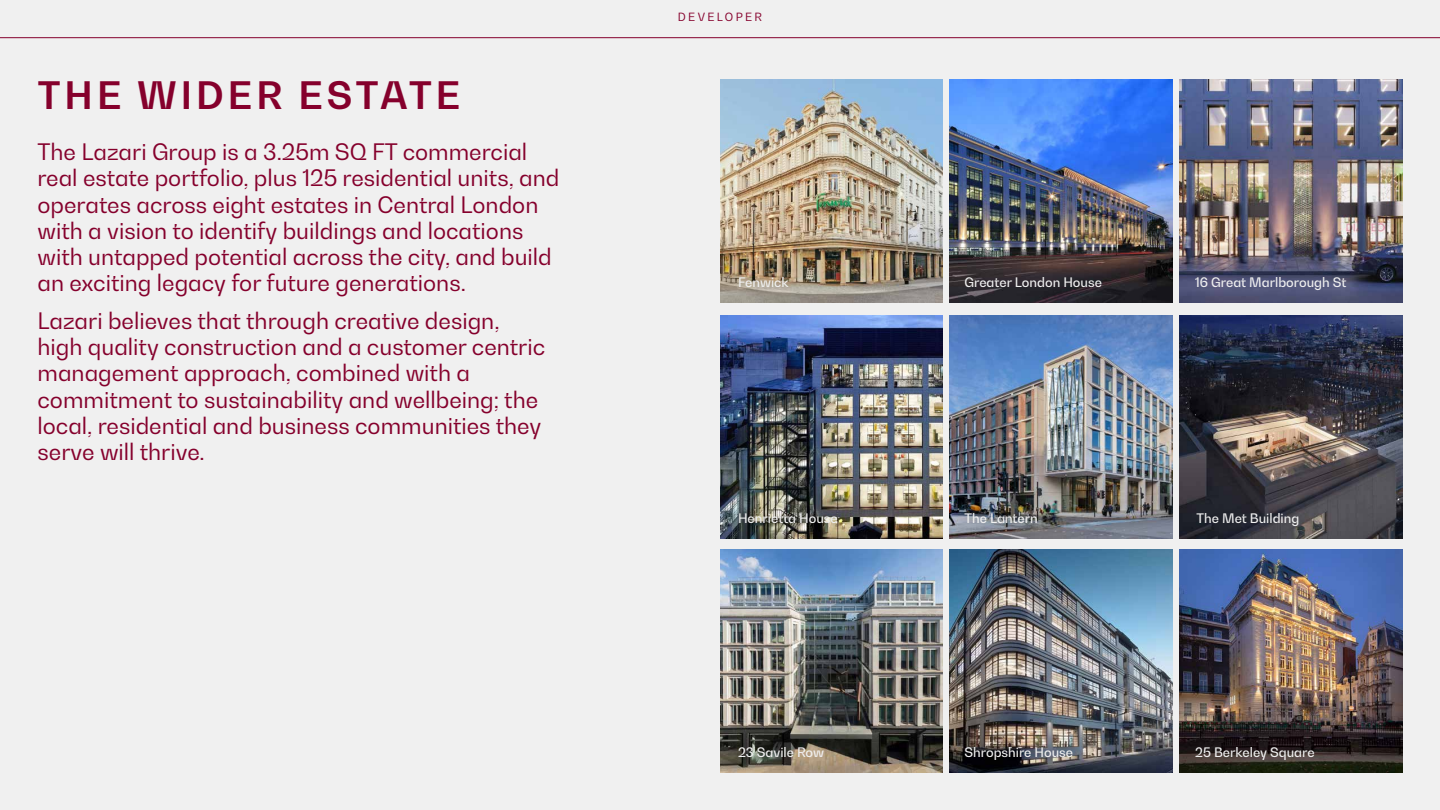
<style>
.page{position:relative;width:1440px;height:810px;background:#f0f0f0}
.page>*{position:absolute;margin:0;border:0;box-sizing:border-box;transform-origin:0 0}
.t1{font:700 37.5px "Bw Gradual";letter-spacing:.11em;color:#85002c}
.t2{font:22.5px/26.2px "Bw Gradual";color:#85002c}
.t3{font:500 12.98px "Bw Gradual";color:#f0f0f0}
.t4{font:11.25px "Bw Gradual";letter-spacing:.21em;color:#85002c}
</style>
<div class="page">
<hr style="left:0;top:37px;width:1440px;height:1px;background:#85002c">
<img style="left:1180px;top:550px;width:222px;height:222px">
<img style="left:950px;top:550px;width:223px;height:222px">
<img style="left:950px;top:316px;width:223px;height:223px">
<img style="left:720px;top:316px;width:223px;height:223px">
<img style="left:950px;top:80px;width:223px;height:223px">
<img style="left:720px;top:80px;width:223px;height:223px">
<img style="left:720px;top:550px;width:223px;height:222px">
<img style="left:1180px;top:316px;width:222px;height:223px">
<img style="left:1180px;top:80px;width:222px;height:223px">
<h1 class="t1" style="left:38px;top:70px;width:424px">THE WIDER ESTATE</h1>
<p class="t2" style="left:38px;top:138px;width:523px">The Lazari Group is a 3.25m SQ FT commercial real estate portfolio, plus 125 residential units, and operates across eight estates in Central London with a vision to identify buildings and locations with untapped potential across the city, and build an exciting legacy for future generations.</p>
<p class="t2" style="left:38px;top:307px;width:509px">Lazari believes that through creative design, high quality construction and a customer centric management approach, combined with a commitment to sustainability and wellbeing; the local, residential and business communities they serve will thrive.</p>
<p class="t4" style="left:678px;top:10px;width:86px">DEVELOPER</p>
<p class="t3" style="left:738px;top:274px;width:52px">Fenwick</p>
<p class="t3" style="left:965px;top:274px;width:139px">Greater London House</p>
<p class="t3" style="left:1195px;top:274px;width:153px">16 Great Marlborough St</p>
<p class="t3" style="left:738px;top:509px;width:101px">Henrietta House</p>
<p class="t3" style="left:965px;top:509px;width:75px">The Lantern</p>
<p class="t3" style="left:1197px;top:509px;width:104px">The Met Building</p>
<p class="t3" style="left:738px;top:743px;width:88px">23 Savile Row</p>
<p class="t3" style="left:965px;top:743px;width:110px">Shropshire House</p>
<p class="t3" style="left:1195px;top:743px;width:121px">25 Berkeley Square</p>
</div>
